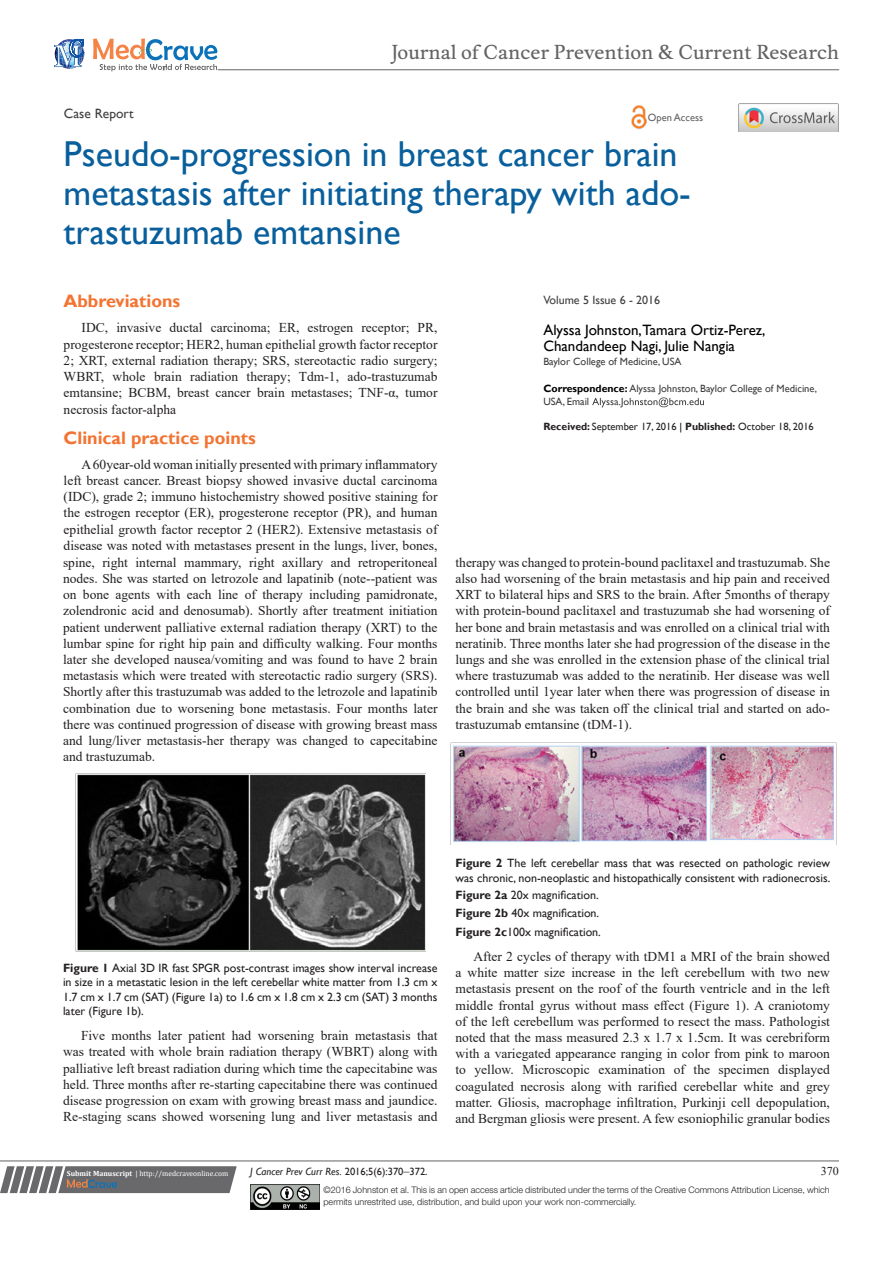
<style>
.page{position:relative;width:893px;height:1263px;background:#fff}
.page>*{position:absolute;margin:0;border:0;box-sizing:border-box;transform-origin:0 0}
.t1{font:36px/39px "Gill Sans";color:#085f9c}
.t2{font:18.6px "Musee";color:#636366}
.List_Paragraph{font:700 18px "Gill Sans";color:#f37331}
.t3{font:15px/16.2px "Gill Sans";color:#000}
.t4{font:13.5px/16.2px "Times New Roman";color:#231f20;text-align:justify}
.t5{font:13.5px "Gill Sans";color:#3e3e3f}
.t6{font:12px/14.4px "Gill Sans";color:#231f20;text-align:justify}
.t7{font:12px "Gill Sans";color:#3e3e3f}
.t8{font:12px "Times New Roman";color:#231f20}
.t9{font:10.5px/13.5px "Gill Sans";color:#3e3e3f}
.t10{font:10.5px "Gill Sans";color:#231f20}
.t11{font:italic 10.5px "Gill Sans";color:#231f20}
.t12{font:10.5px "Gill Sans";color:#636366}
.t13{font:300 9px/12px "Helvetica Neue LT Std";color:#231f20}
.t14{font:7.5px "Cambria";color:#fff}
.s1{font-weight:700;color:#000}
.s2{font-weight:700}
.s3{color:#000}
.s4{font-style:normal}
.s5{font-family:"Times New Roman";font-style:normal;font-size:12px}
</style>
<div class="page">
<svg style="left:0;top:1166px;width:237px;height:27px;background:#78787a"></svg>
<hr style="left:0;top:1161px;width:839px;height:1px;background:#626465">
<img style="left:250px;top:1185px;width:69px;height:24px">
<svg style="left:592px;top:397px;width:112px;height:10px"></svg>
<svg style="left:54px;top:39px;width:30px;height:30px"></svg>
<svg style="left:93px;top:38px;width:124px;height:33px"></svg>
<hr style="left:218px;top:70px;width:621px;height:1px;background:#626465">
<img style="left:631px;top:105px;width:16px;height:24px">
<img style="left:739px;top:104px;width:99px;height:28px">
<img style="left:76px;top:774px;width:350px;height:177px">
<img style="left:450px;top:742px;width:386px;height:103px">
<p class="t2" style="left:391px;top:41px;width:449px">Journal of Cancer Prevention &amp; Current Research</p>
<p class="t5" style="left:64px;top:105px;width:71px">Case Report</p>
<p class="t12" style="left:648px;top:112px;width:57px">Open Access</p>
<p class="t1" style="left:64px;top:135px;width:629px">Pseudo-progression in breast cancer brain metastasis after initiating therapy with ado&shy;trastuzumab emtansine</p>
<p class="List_Paragraph" style="left:64px;top:290px;width:118px">Abbreviations</p>
<p class="t4" style="left:64px;top:319px;width:375px;text-indent:18px">IDC, invasive ductal carcinoma; ER, estrogen receptor; PR, progesterone receptor; HER2, human epithelial growth factor receptor 2; XRT, external radiation therapy; SRS, stereotactic radio surgery; WBRT, whole brain radiation therapy; Tdm-1, ado-trastuzumab emtansine; BCBM, breast cancer brain metastases; TNF-α, tumor necrosis factor-alpha</p>
<p class="List_Paragraph" style="left:64px;top:427px;width:194px">Clinical practice points</p>
<p class="t4" style="left:64px;top:456px;width:375px;text-indent:18px">A 60year-old woman initially presented with primary inflammatory left breast cancer. Breast biopsy showed invasive ductal carcinoma (IDC), grade 2; immuno histochemistry showed positive staining for the estrogen receptor (ER), progesterone receptor (PR), and human epithelial growth factor receptor 2 (HER2). Extensive metastasis of disease was noted with metastases present in the lungs, liver, bones,</p>
<p class="t4" style="left:63px;top:554px;width:376px">spine, right internal mammary, right axillary and retroperitoneal nodes. She was started on letrozole and lapatinib (note--patient was on bone agents with each line of therapy including pamidronate, zolendronic acid and denosumab). Shortly after treatment initiation patient underwent palliative external radiation therapy (XRT) to the lumbar spine for right hip pain and difficulty walking. Four months later she developed nausea/vomiting and was found to have 2 brain metastasis which were treated with stereotactic radio surgery (SRS).<br>Shortly after this trastuzumab was added to the letrozole and lapatinib combination due to worsening bone metastasis. Four months later there was continued progression of disease with growing breast mass and lung/liver metastasis-her therapy was changed to capecitabine and trastuzumab.</p>
<p class="t7" style="left:543px;top:293px;width:118px">Volume 5 Issue 6 - 2016</p>
<p class="t3" style="left:543px;top:322px;width:224px">Alyssa Johnston,Tamara Ortiz-Perez,<br>Chandandeep Nagi, Julie Nangia</p>
<p class="t9" style="left:543px;top:354px;width:140px">Baylor College of Medicine, USA</p>
<p class="t9" style="left:543px;top:381px;width:275px"><span class="s1">Correspondence:</span> Alyssa Johnston, Baylor College of Medicine,<br>USA, Email</p>
<p class="t10" style="left:543px;top:421px;width:272px"><span class="s2">Received:</span> September 17, 2016 <span class="s3">|</span> <span class="s2">Published:</span> October 18, 2016</p>
<p class="t4" style="left:455px;top:554px;width:376px">therapy was changed to protein-bound paclitaxel and trastuzumab. She also had worsening of the brain metastasis and hip pain and received XRT to bilateral hips and SRS to the brain. After 5months of therapy with protein-bound paclitaxel and trastuzumab she had worsening of her bone and brain metastasis and was enrolled on a clinical trial with neratinib. Three months later she had progression of the disease in the lungs and she was enrolled in the extension phase of the clinical trial where trastuzumab was added to the neratinib. Her disease was well controlled until 1year later when there was progression of disease in the brain and she was taken off the clinical trial and started on ado&shy;trastuzumab emtansine (tDM-1).</p>
<p class="t6" style="left:63px;top:961px;width:376px"><span class="s2">Figure 1</span> Axial 3D IR fast SPGR post-contrast images show interval increase in size in a metastatic lesion in the left cerebellar white matter from 1.3 cm x 1.7 cm x 1.7 cm (SAT) (Figure 1a) to 1.6 cm x 1.8 cm x 2.3 cm (SAT) 3 months later (Figure 1b).</p>
<p class="t4" style="left:63px;top:1027px;width:376px;text-indent:18px">Five months later patient had worsening brain metastasis that was treated with whole brain radiation therapy (WBRT) along with palliative left breast radiation during which time the capecitabine was held. Three months after re-starting capecitabine there was continued disease progression on exam with growing breast mass and jaundice.<br>Re-staging scans showed worsening lung and liver metastasis and</p>
<p class="t6" style="left:455px;top:856px;width:376px"><span class="s2">Figure 2</span> The left cerebellar mass that was resected on pathologic review was chronic, non-neoplastic and histopathically consistent with radionecrosis.</p>
<p class="t6" style="left:455px;top:888px;width:145px"><span class="s2">Figure 2a</span> 20x magnification.</p>
<p class="t6" style="left:455px;top:905px;width:145px"><span class="s2">Figure 2b</span> 40x magnification.</p>
<p class="t6" style="left:455px;top:925px;width:147px"><span class="s2">Figure 2c</span>100x magnification.</p>
<p class="t4" style="left:455px;top:948px;width:376px;text-indent:18px">After 2 cycles of therapy with tDM1 a MRI of the brain showed a white matter size increase in the left cerebellum with two new metastasis present on the roof of the fourth ventricle and in the left middle frontal gyrus without mass effect (Figure 1). A craniotomy of the left cerebellum was performed to resect the mass. Pathologist noted that the mass measured 2.3 x 1.7 x 1.5cm. It was cerebriform with a variegated appearance ranging in color from pink to maroon to yellow. Microscopic examination of the specimen displayed coagulated necrosis along with rarified cerebellar white and grey matter. Gliosis, macrophage infiltration, Purkinji cell depopulation, and Bergman gliosis were present. A few esoniophilic granular bodies</p>
<p class="t14" style="left:67px;top:1169px;width:163px"><span class="s2">Submit Manuscript</span> | http://medcraveonline.com</p>
<p class="t11" style="left:250px;top:1165px;width:179px">J Cancer Prev Curr Res. <span class="s4">2016;5(6):370</span><span class="s5">‒</span><span class="s4">372.</span></p>
<p class="t8" style="left:821px;top:1162px;width:19px">370</p>
<p class="t13" style="left:323px;top:1183px;width:508px">©2016 Johnston et al. This is an open access article distributed under the terms of the Creative Commons Attribution License, which permits unrestrited use, distribution, and build upon your work non-commercially.</p>
</div>
